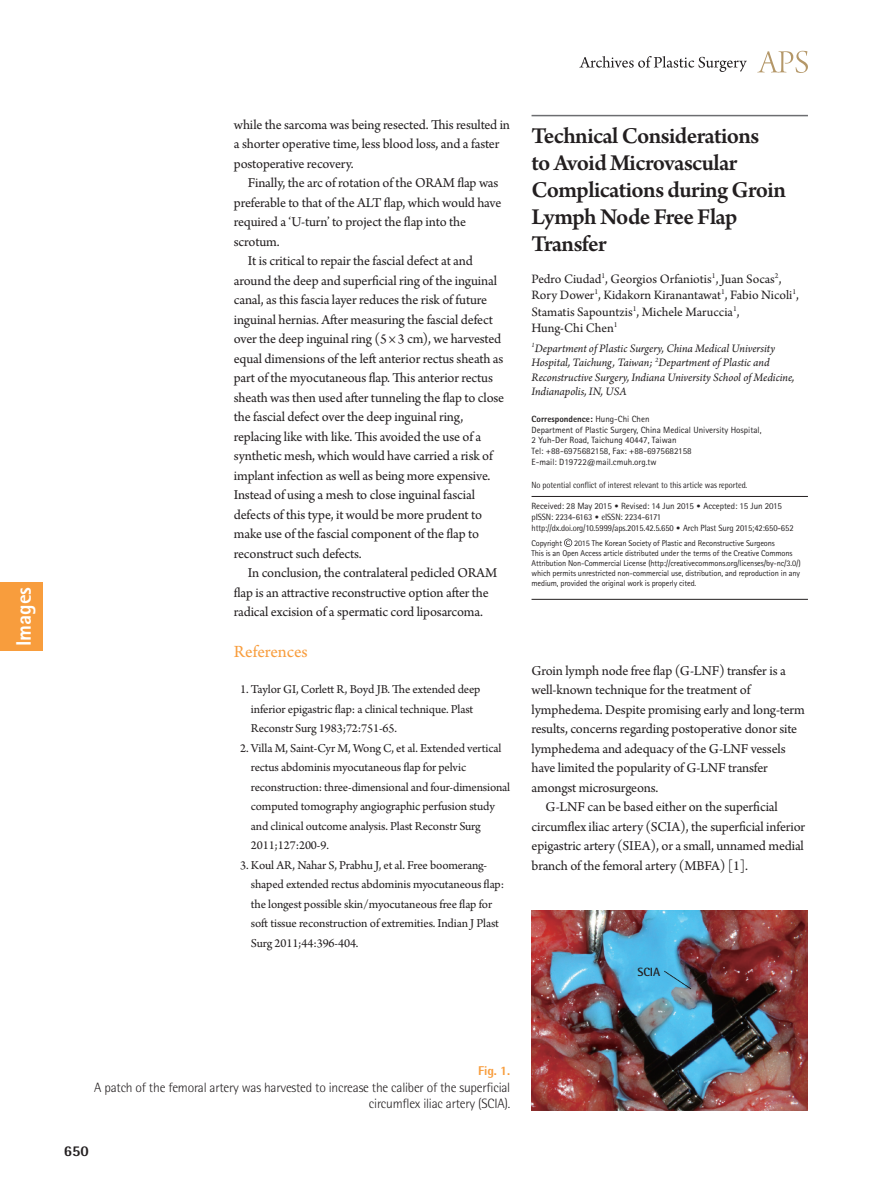
<style>
.page{position:relative;width:893px;height:1191px;background:#fff}
.page>*{position:absolute;margin:0;border:0;box-sizing:border-box;transform-origin:0 0}
.제목{font:600 24px/27px "Arno Pro";letter-spacing:-.02em;color:#231f20}
.논문_분류_옆{font:800 21px "Rotis Sans Serif Std";color:#fff}
.대제목{font:18px "Arno Pro";letter-spacing:-.005em;color:#f89d3d}
.t1{font:800 15px "Rotis Semi Sans Std";color:#231f20}
.본문{font:14.25px/19.5px "Arno Pro";letter-spacing:-.01em;color:#231f20}
.저자{font:13.5px/16.5px "Arno Pro";color:#231f20}
.표_그림_설명{font:300 13.5px/16.2px "Rotis Semi Sans Std";letter-spacing:-.015em;color:#231f20;text-align:right}
.참고문헌_1{font:12.75px/19.5px "Arno Pro";letter-spacing:-.01em;color:#231f20}
.표_그림_설명-2{font:800 12.75px "Rotis Semi Sans Std";color:#f89d3d}
.소속{font:italic 12px/14.4px "Arno Pro";letter-spacing:-.005em;color:#231f20}
.그림지문{font:700 12px "Rotis Semi Sans Std";color:#231f20}
.교신저자주소{font:9px/10.8px "Rotis Sans Serif Std";color:#231f20}
.t2{font:9px/10.8px "Rotis Semi Sans Std";letter-spacing:-.01em;color:#231f20;scale:.95 1}
.t3{font:9px "Rotis Semi Sans Std";letter-spacing:-.01em;color:#231f20;scale:.9 1}
.교신저자주소-2{font:800 9px "Rotis Sans Serif Std";color:#231f20}
.교신저자{font:8.4px/10.1px "Rotis Sans Serif Std";letter-spacing:-.015em;color:#231f20}
.s1{font-weight:400}
.s2{font-family:"Rotis Sans Serif Std"}
.s3{font-family:"DIN Pro";font-weight:300}
</style>
<div class="page">
<svg style="left:757px;top:51px;width:51px;height:22px"></svg>
<svg style="left:579px;top:56px;width:168px;height:16px"></svg>
<hr style="left:531px;top:496px;width:277px;height:1px;background:#231f20">
<hr style="left:531px;top:599px;width:277px;height:1px;background:#231f20">
<svg style="left:564px;top:538px;width:8px;height:9px"></svg>
<hr style="left:531px;top:115px;width:277px;height:1px;background:#6c6d70">
<img style="left:531px;top:911px;width:277px;height:199px">
<div style="left:0;top:583px;width:43px;height:68px;background:#f89d3d"></div>
<p class="논문_분류_옆" style="left:10px;top:646px;width:61px;rotate:-90deg">Images</p>
<p class="본문" style="left:234px;top:115px;width:278px">while the sarcoma was being resected. This resulted in a shorter operative time, less blood loss, and a faster postoperative recovery.</p>
<p class="본문" style="left:234px;top:174px;width:269px;text-indent:14px">Finally, the arc of rotation of the ORAM flap was preferable to that of the ALT flap, which would have required a ‘U-turn’ to project the flap into the scrotum.</p>
<p class="본문" style="left:234px;top:252px;width:272px;text-indent:14px">It is critical to repair the fascial defect at and around the deep and superficial ring of the inguinal canal, as this fascia layer reduces the risk of future inguinal hernias. After measuring the fascial defect over the deep inguinal ring (5 × 3 cm), we harvested equal dimensions of the left anterior rectus sheath as part of the myocutaneous flap. This anterior rectus sheath was then used after tunneling the flap to close the fascial defect over the deep inguinal ring, replacing like with like. This avoided the use of a synthetic mesh, which would have carried a risk of implant infection as well as being more expensive.<br>Instead of using a mesh to close inguinal fascial defects of this type, it would be more prudent to make use of the fascial component of the flap to reconstruct such defects.</p>
<p class="본문" style="left:234px;top:564px;width:265px;text-indent:14px">In conclusion, the contralateral pedicled ORAM flap is an attractive reconstructive option after the radical excision of a spermatic cord liposarcoma.</p>
<p class="대제목" style="left:234px;top:641px;width:75px">References</p>
<p class="참고문헌_1" style="left:251px;top:680px;width:231px;text-indent:-11px">1. Taylor GI, Corlett R, Boyd JB. The extended deep inferior epigastric flap: a clinical technique. Plast<br>Reconstr Surg 1983;72:751-65.</p>
<p class="참고문헌_1" style="left:251px;top:738px;width:261px;text-indent:-11px">2. Villa M, Saint-Cyr M, Wong C, et al. Extended vertical rectus abdominis myocutaneous flap for pelvic reconstruction: three-dimensional and four-dimensional computed tomography angiographic perfusion study and clinical outcome analysis. Plast Reconstr Surg 2011;127:200-9.</p>
<p class="참고문헌_1" style="left:251px;top:855px;width:255px;text-indent:-11px">3. Koul AR, Nahar S, Prabhu J, et al. Free boomerang&shy;shaped extended rectus abdominis myocutaneous flap: the longest possible skin/myocutaneous free flap for soft tissue reconstruction of extremities. Indian J Plast Surg 2011;44:396-404.</p>
<p class="제목" style="left:531px;top:124px;width:256px">Technical Considerations<br>to Avoid Microvascular<br>Complications during Groin<br>Lymph Node Free Flap<br>Transfer</p>
<p class="저자" style="left:531px;top:271px;width:269px">Pedro Ciudad<sup>1</sup>, Georgios Orfaniotis<sup>1</sup>, Juan Socas<sup>2</sup>, Rory Dower<sup>1</sup>, Kidakorn Kiranantawat<sup>1</sup>, Fabio Nicoli<sup>1</sup>, Stamatis Sapountzis<sup>1</sup>, Michele Maruccia<sup>1</sup>,<br>Hung-Chi Chen<sup>1</sup></p>
<p class="소속" style="left:531px;top:342px;width:264px"><sup>1</sup>Department of Plastic Surgery, China Medical University Hospital, Taichung, Taiwan; <sup>2</sup>Department of Plastic and Reconstructive Surgery, Indiana University School of Medicine, Indianapolis, IN, USA</p>
<p class="교신저자주소-2" style="left:531px;top:413px;width:119px">Correspondence: <span class="s1">Hung-Chi Chen</span></p>
<p class="교신저자주소" style="left:531px;top:424px;width:231px">Department of Plastic Surgery, China Medical University Hospital,<br>2 Yuh-Der Road, Taichung 40447, Taiwan</p>
<p class="교신저자주소" style="left:531px;top:446px;width:162px">Tel: +88-6975682158, Fax: +88-6975682158<br>E-mail: D19722@mail.cmuh.org.tw</p>
<p class="t3" style="left:531px;top:479px;width:241px">No potential conflict of interest relevant to this article was reported.</p>
<p class="t2" style="left:531px;top:501px;width:277px"><span class="s2">Received: 28 May 2015</span> <span class="s3">•</span> <span class="s2">Revised: 14 Jun 2015</span> <span class="s3">•</span> <span class="s2">Accepted: 15 Jun 2015 </span>pISSN: 2234-6163 <span class="s3">•</span> eISSN: 2234-6171 http://dx.doi.org/10.5999/aps.2015.42.5.650 <span class="s3">•</span> Arch Plast Surg 2015;42:650-652</p>
<p class="교신저자" style="left:531px;top:537px;width:32px">Copyright</p>
<p class="교신저자" style="left:574px;top:537px;width:202px">2015 The Korean Society of Plastic and Reconstructive Surgeons</p>
<p class="교신저자" style="left:531px;top:547px;width:271px">This is an Open Access article distributed under the terms of the Creative Commons Attribution Non-Commercial License (http://creativecommons.org/licenses/by-nc/3.0/) which permits unrestricted non-commercial use, distribution, and reproduction in any medium, provided the original work is properly cited.</p>
<p class="본문" style="left:531px;top:661px;width:275px">Groin lymph node free flap (G-LNF) transfer is a well-known technique for the treatment of lymphedema. Despite promising early and long-term results, concerns regarding postoperative donor site lymphedema and adequacy of the G-LNF vessels have limited the popularity of G-LNF transfer amongst microsurgeons.</p>
<p class="본문" style="left:531px;top:798px;width:275px;text-indent:14px">G-LNF can be based either on the superficial circumflex iliac artery (SCIA), the superficial inferior epigastric artery (SIEA), or a small, unnamed medial branch of the femoral artery (MBFA) [1].</p>
<p class="그림지문" style="left:637px;top:964px;width:24px">SCIA</p>
<p class="표_그림_설명-2" style="left:478px;top:1062px;width:33px">Fig. 1.</p>
<p class="표_그림_설명" style="left:94px;top:1079px;width:417px">A patch of the femoral artery was harvested to increase the caliber of the superficial circumflex iliac artery (SCIA).</p>
<p class="t1" style="left:64px;top:1141px;width:27px">650</p>
</div>
